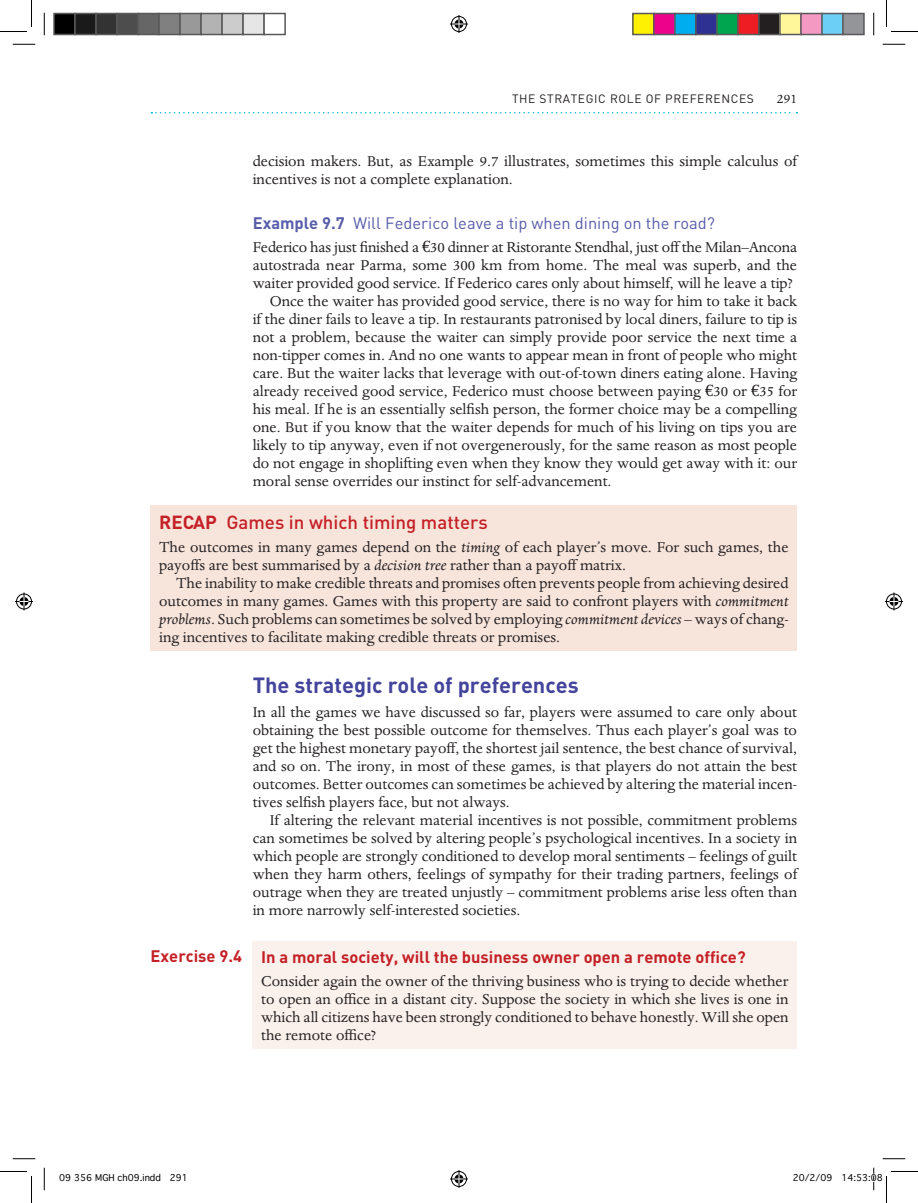
<style>
.page{position:relative;width:918px;height:1203px;background:#fff}
.page>*{position:absolute;margin:0;border:0;box-sizing:border-box;transform-origin:0 0}
.ah{font:700 21.75px "DIN";color:#44449c}
.recaph{font:500 18.75px "DIN";color:#c42026}
.para{font:16.5px/18px "Dante";color:#231f20;text-align:justify}
.text{font:16.5px/18px "Dante";letter-spacing:-.005em;color:#231f20;text-align:justify}
.recapp{font:16.5px/18px "Dante";color:#231f20;text-align:justify}
.exerciset{font:16.5px/18px "Dante";color:#231f20;text-align:justify}
.recapt{font:16.5px/18px "Dante";color:#231f20}
.exerciseh{font:700 16.5px "DIN";color:#c42026}
.examh{font:16.5px "DIN";color:#585da9}
.t1{font:15px "Dante";color:#231f20}
.t2{font:12px "DIN";letter-spacing:.05em;color:#231f20}
.t3{font:9px "Geneva";color:#000}
.s1{font-weight:700}
.s2{font-family:"Euro Serif Std"}
.s3{font-style:italic}
</style>
<div class="page">
<svg style="left:151px;top:112px;width:646px;height:1px"></svg>
<div style="left:151px;top:505px;width:646px;height:145px;background:#f7e4db"></div>
<div style="left:253px;top:941px;width:544px;height:107px;background:#faf1ec"></div>
<svg style="left:13px;top:44px;width:22px;height:1px"></svg>
<svg style="left:882px;top:44px;width:23px;height:1px"></svg>
<svg style="left:13px;top:1158px;width:22px;height:1px"></svg>
<svg style="left:882px;top:1158px;width:23px;height:1px"></svg>
<svg style="left:44px;top:13px;width:1px;height:22px"></svg>
<svg style="left:44px;top:1167px;width:1px;height:23px"></svg>
<svg style="left:873px;top:13px;width:1px;height:22px"></svg>
<svg style="left:0;top:0;width:32px;height:32px"></svg>
<svg style="left:0;top:1171px;width:32px;height:32px"></svg>
<svg style="left:886px;top:0;width:32px;height:32px"></svg>
<svg style="left:450px;top:15px;width:18px;height:18px"></svg>
<svg style="left:450px;top:1170px;width:18px;height:18px"></svg>
<svg style="left:15px;top:592px;width:18px;height:18px"></svg>
<svg style="left:885px;top:592px;width:18px;height:18px"></svg>
<div style="left:54px;top:14px;width:21px;height:21px;background:#000"></div>
<div style="left:53px;top:13px;width:23px;height:22px;border:2px solid #595959"></div>
<div style="left:75px;top:14px;width:21px;height:21px;background:#1a1a1a"></div>
<div style="left:74px;top:13px;width:23px;height:22px;border:2px solid #595959"></div>
<div style="left:96px;top:14px;width:21px;height:21px;background:#333"></div>
<div style="left:95px;top:13px;width:23px;height:22px;border:2px solid #595959"></div>
<div style="left:117px;top:14px;width:21px;height:21px;background:#4d4d4d"></div>
<div style="left:116px;top:13px;width:23px;height:22px;border:2px solid #595959"></div>
<div style="left:138px;top:14px;width:21px;height:21px;background:#666"></div>
<div style="left:137px;top:13px;width:23px;height:22px;border:2px solid #595959"></div>
<div style="left:159px;top:14px;width:21px;height:21px;background:#808080"></div>
<div style="left:158px;top:13px;width:23px;height:22px;border:2px solid #595959"></div>
<div style="left:180px;top:14px;width:21px;height:21px;background:#999"></div>
<div style="left:179px;top:13px;width:23px;height:22px;border:2px solid #595959"></div>
<div style="left:201px;top:14px;width:21px;height:21px;background:#b3b3b3"></div>
<div style="left:200px;top:13px;width:23px;height:22px;border:2px solid #595959"></div>
<div style="left:222px;top:14px;width:21px;height:21px;background:#ccc"></div>
<div style="left:221px;top:13px;width:23px;height:22px;border:2px solid #595959"></div>
<div style="left:243px;top:14px;width:21px;height:21px;background:#e6e6e6"></div>
<div style="left:242px;top:13px;width:23px;height:22px;border:2px solid #595959"></div>
<div style="left:263px;top:13px;width:23px;height:22px;border:2px solid #595959"></div>
<div style="left:633px;top:14px;width:21px;height:21px;background:#fff101"></div>
<div style="left:632px;top:13px;width:22px;height:22px;border:2px solid #595959"></div>
<div style="left:654px;top:14px;width:21px;height:21px;background:#ed028c"></div>
<div style="left:653px;top:13px;width:22px;height:22px;border:2px solid #595959"></div>
<div style="left:675px;top:14px;width:21px;height:21px;background:#00aeef"></div>
<div style="left:674px;top:13px;width:22px;height:22px;border:2px solid #595959"></div>
<div style="left:696px;top:14px;width:21px;height:21px;background:#2e3092"></div>
<div style="left:695px;top:13px;width:22px;height:22px;border:2px solid #595959"></div>
<div style="left:717px;top:14px;width:21px;height:21px;background:#00a54f"></div>
<div style="left:716px;top:13px;width:22px;height:22px;border:2px solid #595959"></div>
<div style="left:738px;top:14px;width:21px;height:21px;background:#ee1d23"></div>
<div style="left:737px;top:13px;width:22px;height:22px;border:2px solid #595959"></div>
<div style="left:759px;top:14px;width:21px;height:21px;background:#231f20"></div>
<div style="left:758px;top:13px;width:22px;height:22px;border:2px solid #595959"></div>
<div style="left:780px;top:14px;width:21px;height:21px;background:#fff79a"></div>
<div style="left:779px;top:13px;width:22px;height:22px;border:2px solid #595959"></div>
<div style="left:801px;top:14px;width:21px;height:21px;background:#f499c2"></div>
<div style="left:800px;top:13px;width:22px;height:22px;border:2px solid #595959"></div>
<div style="left:822px;top:14px;width:21px;height:21px;background:#6bcff6"></div>
<div style="left:821px;top:13px;width:22px;height:22px;border:2px solid #595959"></div>
<div style="left:843px;top:14px;width:21px;height:21px;background:#939598"></div>
<div style="left:842px;top:13px;width:22px;height:22px;border:2px solid #595959"></div>
<svg style="left:873px;top:1167px;width:45px;height:36px"></svg>
<p class="t2" style="left:512px;top:92px;width:243px">The strategic role of preferences</p>
<p class="t1" style="left:777px;top:91px;width:22px">291</p>
<p class="para" style="left:253px;top:153px;width:546px">decision makers. But, as Example 9.7 illustrates, sometimes this simple calculus of incentives is not a complete explanation.</p>
<p class="examh" style="left:253px;top:213px;width:464px"><span class="s1">Example 9.7</span> Will Federico leave a tip when dining on the road?</p>
<p class="text" style="left:253px;top:238px;width:546px">Federico has just finished a <span class="s2">€</span>30 dinner at Ristorante Stendhal, just off the Milan–Ancona autostrada near Parma, some 300 km from home. The meal was superb, and the waiter provided good service. If Federico cares only about himself, will he leave a tip?</p>
<p class="para" style="left:253px;top:292px;width:546px;text-indent:17px">Once the waiter has provided good service, there is no way for him to take it back if the diner fails to leave a tip. In restaurants patronised by local diners, failure to tip is not a problem, because the waiter can simply provide poor service the next time a non-tipper comes in. And no one wants to appear mean in front of people who might care. But the waiter lacks that leverage with out-of-town diners eating alone. Having already received good service, Federico must choose between paying <span class="s2">€</span>30 or <span class="s2">€</span>35 for his meal. If he is an essentially selfish person, the former choice may be a compelling one. But if you know that the waiter depends for much of his living on tips you are likely to tip anyway, even if not overgenerously, for the same reason as most people do not engage in shoplifting even when they know they would get away with it: our moral sense overrides our instinct for self-advancement.</p>
<p class="recaph" style="left:159px;top:510px;width:330px"><span class="s1">RECAP</span> Games in which timing matters</p>
<p class="recapt" style="left:159px;top:538px;width:631px">The outcomes in many games depend on the <span class="s3">timing</span> of each player’s move. For such games, the payoffs are best summarised by a <span class="s3">decision tree</span> rather than a payoff matrix.</p>
<p class="recapp" style="left:159px;top:574px;width:631px;text-indent:17px">The inability to make credible threats and promises often prevents people from achieving desired outcomes in many games. Games with this property are said to confront players with <span class="s3">commitment problems</span>. Such problems can sometimes be solved by employing <span class="s3">commitment devices</span> – ways of chang&shy;ing incentives to facilitate making credible threats or promises.</p>
<p class="ah" style="left:253px;top:671px;width:327px">The strategic role of preferences</p>
<p class="text" style="left:253px;top:704px;width:546px">In all the games we have discussed so far, players were assumed to care only about obtaining the best possible outcome for themselves. Thus each player’s goal was to get the highest monetary payoff, the shortest jail sentence, the best chance of survival, and so on. The irony, in most of these games, is that players do not attain the best outcomes. Better outcomes can sometimes be achieved by altering the material incen&shy;tives selfish players face, but not always.</p>
<p class="para" style="left:253px;top:812px;width:546px;text-indent:17px">If altering the relevant material incentives is not possible, commitment problems can sometimes be solved by altering people’s psychological incentives. In a society in which people are strongly conditioned to develop moral sentiments – feelings of guilt when they harm others, feelings of sympathy for their trading partners, feelings of outrage when they are treated unjustly – commitment problems arise less often than in more narrowly self-interested societies.</p>
<p class="exerciseh" style="left:151px;top:945px;width:93px">Exercise 9.4</p>
<p class="exerciseh" style="left:261px;top:946px;width:486px">In a moral society, will the business owner open a remote office?</p>
<p class="exerciset" style="left:261px;top:972px;width:529px">Consider again the owner of the thriving business who is trying to decide whether to open an office in a distant city. Suppose the society in which she lives is one in which all citizens have been strongly conditioned to behave honestly. Will she open the remote office?</p>
<p class="t3" style="left:59px;top:1170px;width:130px">09 356 MGH ch09.indd 291</p>
<p class="t3" style="left:792px;top:1170px;width:92px">20/2/09 14:53:08</p>
</div>
